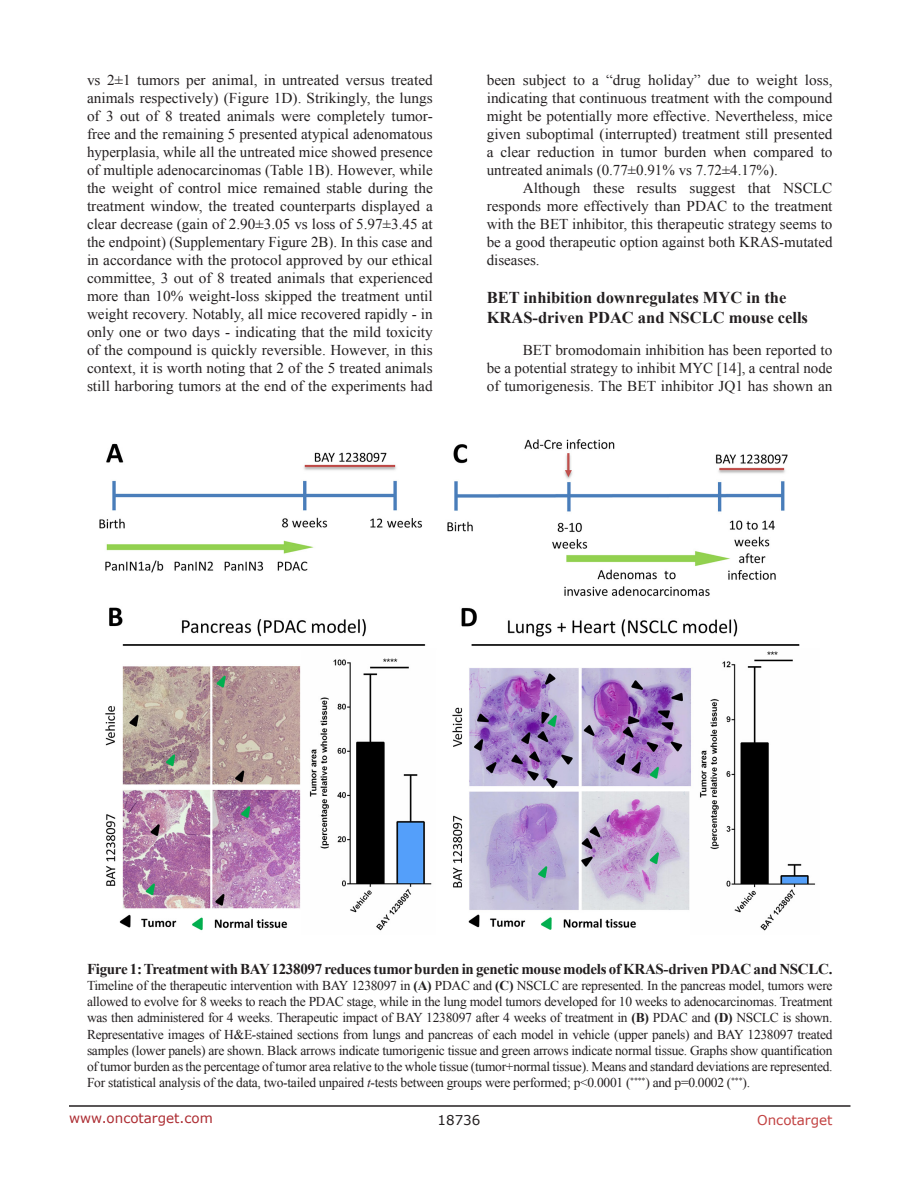
<style>
.page{position:relative;width:918px;height:1188px;background:#fff}
.page>*{position:absolute;margin:0;border:0;box-sizing:border-box;transform-origin:0 0}
.SubHeading{font:700 16.5px/19.8px "Times New Roman";color:#231f20}
.BodyText{font:15px/18px "Times New Roman";color:#231f20;text-align:justify}
.figuretext{font:700 15px "Times New Roman";letter-spacing:-.02em;color:#231f20}
.figuretext-2{font:13.5px/16.2px "Times New Roman";letter-spacing:-.02em;color:#231f20;text-align:justify}
.t1{font:13.5px "Verdana";color:#ac2b31}
.t2{font:13.5px "Verdana";color:#c24141}
.t3{font:13.5px "Verdana";color:#231f20}
.s1{font-weight:700}
.s2{font-style:italic}
</style>
<div class="page">
<hr style="left:69px;top:1105px;width:781px;height:2px;background:#231f20">
<img style="left:100px;top:440px;width:716px;height:491px">
<p class="BodyText" style="left:87px;top:71px;width:347px">vs 2±1 tumors per animal, in untreated versus treated animals respectively) (Figure 1D). Strikingly, the lungs of 3 out of 8 treated animals were completely tumor&shy;free and the remaining 5 presented atypical adenomatous hyperplasia, while all the untreated mice showed presence of multiple adenocarcinomas (Table 1B). However, while the weight of control mice remained stable during the treatment window, the treated counterparts displayed a clear decrease (gain of 2.90±3.05 vs loss of 5.97±3.45 at the endpoint) (Supplementary Figure 2B). In this case and in accordance with the protocol approved by our ethical committee, 3 out of 8 treated animals that experienced more than 10% weight-loss skipped the treatment until weight recovery. Notably, all mice recovered rapidly - in only one or two days - indicating that the mild toxicity of the compound is quickly reversible. However, in this context, it is worth noting that 2 of the 5 treated animals still harboring tumors at the end of the experiments had</p>
<p class="BodyText" style="left:487px;top:71px;width:347px">been subject to a “drug holiday” due to weight loss, indicating that continuous treatment with the compound might be potentially more effective. Nevertheless, mice given suboptimal (interrupted) treatment still presented a clear reduction in tumor burden when compared to untreated animals (0.77±0.91% vs 7.72±4.17%).</p>
<p class="BodyText" style="left:487px;top:179px;width:347px;text-indent:36px">Although these results suggest that NSCLC responds more effectively than PDAC to the treatment with the BET inhibitor, this therapeutic strategy seems to be a good therapeutic option against both KRAS-mutated diseases.</p>
<p class="SubHeading" style="left:487px;top:287px;width:323px">BET inhibition downregulates MYC in the<br>KRAS-driven PDAC and NSCLC mouse cells</p>
<p class="BodyText" style="left:487px;top:340px;width:347px;text-indent:36px">BET bromodomain inhibition has been reported to be a potential strategy to inhibit MYC [14], a central node of tumorigenesis. The BET inhibitor JQ1 has shown an</p>
<p class="figuretext" style="left:87px;top:958px;width:747px">Figure 1: Treatment with BAY 1238097 reduces tumor burden in genetic mouse models of KRAS-driven PDAC and NSCLC.</p>
<p class="figuretext-2" style="left:87px;top:977px;width:747px">Timeline of the therapeutic intervention with BAY 1238097 in <span class="s1">(A)</span> PDAC and <span class="s1">(C)</span> NSCLC are represented. In the pancreas model, tumors were allowed to evolve for 8 weeks to reach the PDAC stage, while in the lung model tumors developed for 10 weeks to adenocarcinomas. Treatment was then administered for 4 weeks. Therapeutic impact of BAY 1238097 after 4 weeks of treatment in <span class="s1">(B)</span> PDAC and <span class="s1">(D)</span> NSCLC is shown.<br>Representative images of H&amp;E-stained sections from lungs and pancreas of each model in vehicle (upper panels) and BAY 1238097 treated samples (lower panels) are shown. Black arrows indicate tumorigenic tissue and green arrows indicate normal tissue. Graphs show quantification of tumor burden as the percentage of tumor area relative to the whole tissue (tumor+normal tissue). Means and standard deviations are represented.<br>For statistical analysis of the data, two-tailed unpaired <span class="s2">t</span>-tests between groups were performed; p&lt;0.0001 (<sup>****</sup>) and p=0.0002 (<sup>***</sup>).</p>
<p class="t1" style="left:69px;top:1109px;width:145px">www.oncotarget.com</p>
<p class="t3" style="left:438px;top:1111px;width:44px">18736</p>
<p class="t2" style="left:757px;top:1111px;width:77px">Oncotarget</p>
</div>
